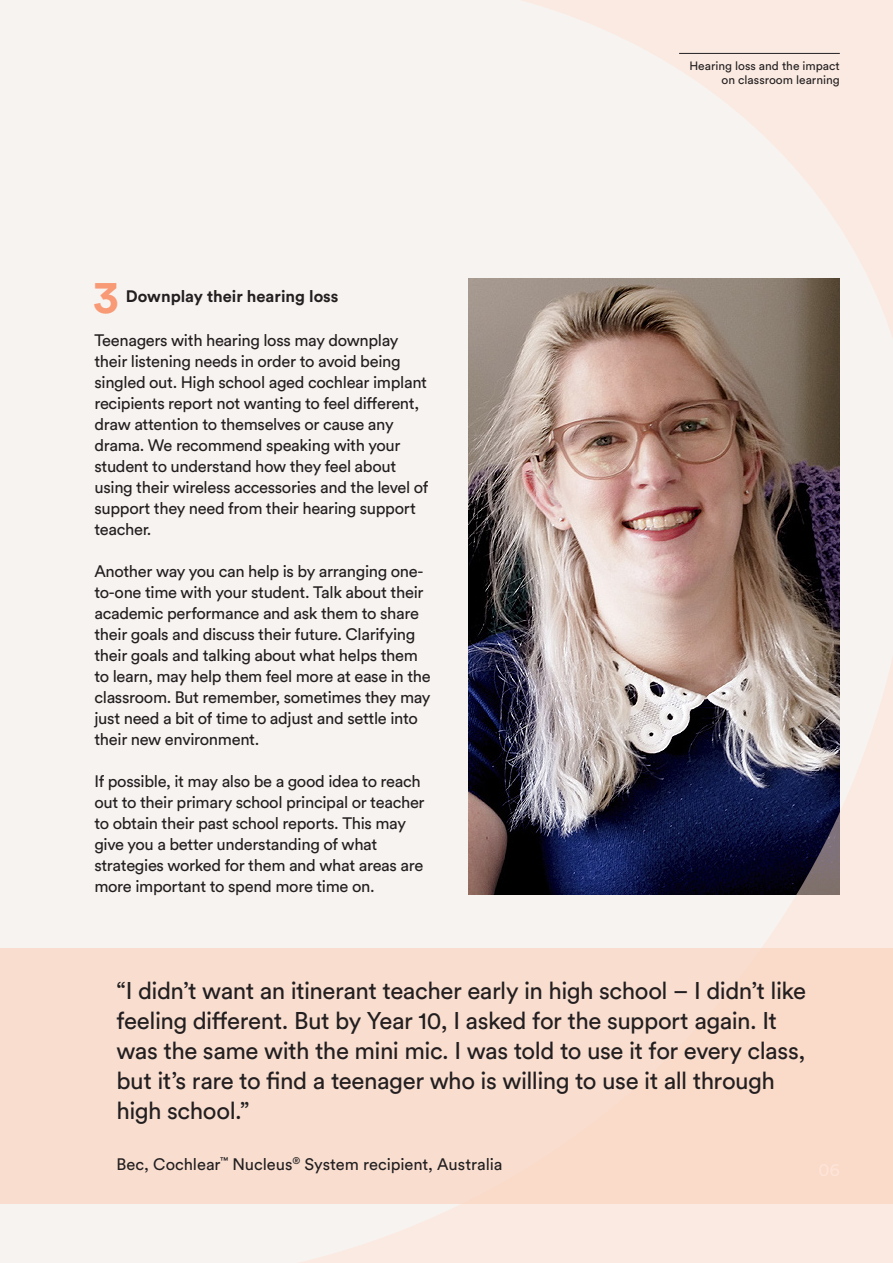
<style>
.page{position:relative;width:893px;height:1263px;background:#f7f3f0}
.page>*{position:absolute;margin:0;border:0;box-sizing:border-box;transform-origin:0 0}
.t1{font:700 46.05px "Circular Std";color:#f79a75}
.t2{font:24px/30px "Circular Std";letter-spacing:-.02em;color:#231f20}
.t3{font:16.5px/21px "Circular Std";letter-spacing:-.02em;color:#231f20}
.t4{font:700 16.5px "Circular Std";color:#231f20}
.t5{font:12px/14.4px "Circular Std";color:#231f20;text-align:right}
</style>
<div class="page">
<svg style="left:468px;top:0;width:425px;height:476px"></svg>
<img style="left:117px;top:476px;width:776px;height:787px">
<div style="left:0;top:948px;width:893px;height:255px;background:#f9ded0"></div>
<hr style="left:679px;top:53px;width:161px;height:1px;background:#231f20">
<p class="t1" style="left:94px;top:267px;width:27px">3</p>
<p class="t4" style="left:126px;top:286px;width:214px">Downplay their hearing loss</p>
<p class="t3" style="left:94px;top:330px;width:336px">Teenagers with hearing loss may downplay their listening needs in order to avoid being singled out. High school aged cochlear implant recipients report not wanting to feel different, draw attention to themselves or cause any drama. We recommend speaking with your student to understand how they feel about using their wireless accessories and the level of support they need from their hearing support teacher.</p>
<p class="t3" style="left:94px;top:561px;width:338px">Another way you can help is by arranging one&shy;to-one time with your student. Talk about their academic performance and ask them to share their goals and discuss their future. Clarifying their goals and talking about what helps them to learn, may help them feel more at ease in the classroom. But remember, sometimes they may just need a bit of time to adjust and settle into their new environment.</p>
<p class="t3" style="left:94px;top:771px;width:332px">If possible, it may also be a good idea to reach out to their primary school principal or teacher to obtain their past school reports. This may give you a better understanding of what strategies worked for them and what areas are more important to spend more time on.</p>
<p class="t5" style="left:689px;top:58px;width:152px">Hearing loss and the impact on classroom learning</p>
<p class="t2" style="left:117px;top:975px;width:691px">“I didn’t want an itinerant teacher early in high school – I didn’t like feeling different. But by Year 10, I asked for the support again. It was the same with the mini mic. I was told to use it for every class, but it’s rare to find a teenager who is willing to use it all through high school.”</p>
<p class="t3" style="left:117px;top:1153px;width:387px">Bec, Cochlear<sup>™</sup> Nucleus<sup>®</sup> System recipient, Australia</p>
</div>
